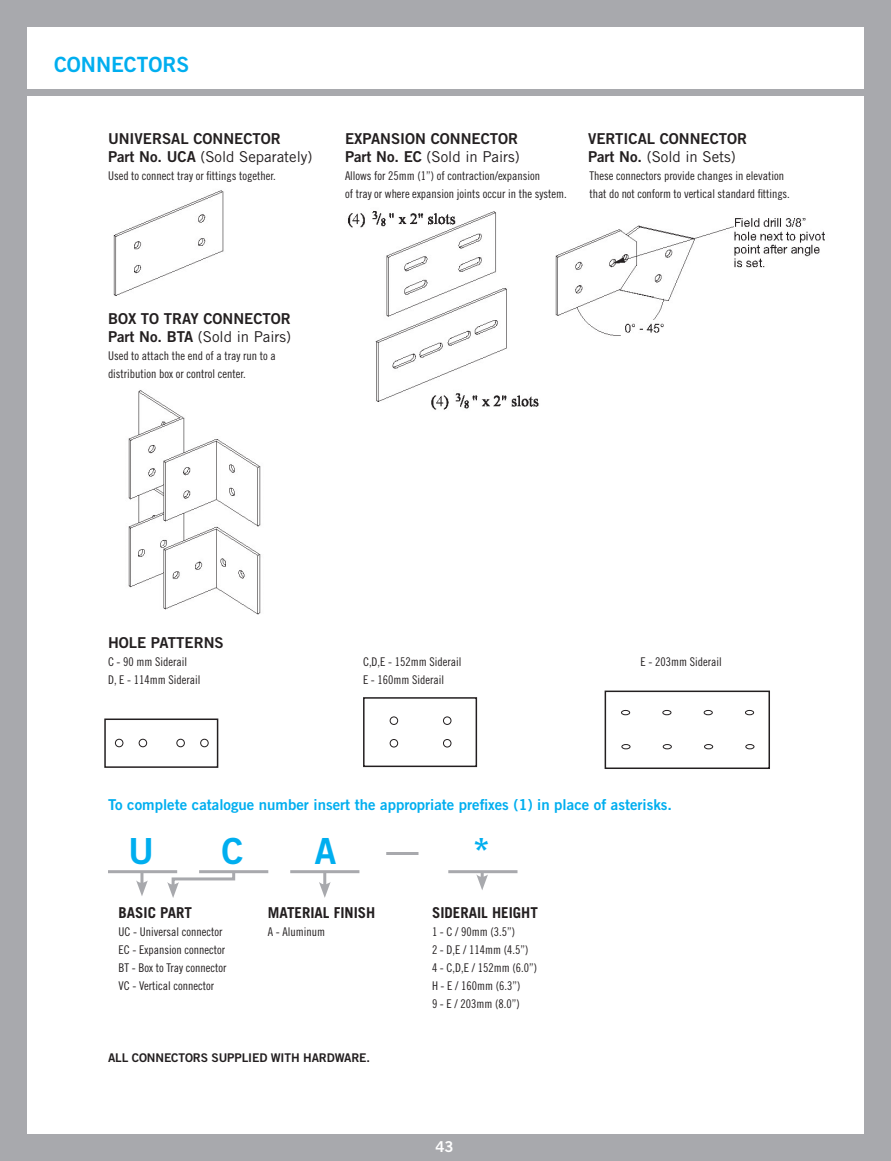
<style>
.page{position:relative;width:891px;height:1161px;background:#a8a9ad}
.page>*{position:absolute;margin:0;border:0;box-sizing:border-box;transform-origin:0 0}
.t1{font:36px "Trade Gothic Bold Two";color:#00aeef}
.t2{font:21px "Trade Gothic Bold Two";color:#00aeef}
.t3{font:15px "Trade Gothic";color:#231f20}
.t4{font:15px "Trade Gothic Bold Two";color:#231f20}
.t5{font:15px "Trade Gothic Bold Two";color:#00aeef}
.t6{font:700 15px "Trade Gothic";color:#231f20}
.t7{font:15px "Trade Gothic Bold Two";color:#fff}
.t8{font:12px/18px "Trade Gothic Cond Eighteen";color:#231f20}
.t9{font:12px "Trade Gothic Bold Two";letter-spacing:-.01em;color:#231f20}
.s1{font-family:"Trade Gothic Bold Two"}
</style>
<div class="page">
<div style="left:27px;top:96px;width:837px;height:1038px;background:#fff"></div>
<div style="left:27px;top:27px;width:837px;height:62px;background:#fff"></div>
<img style="left:555px;top:218px;width:270px;height:118px">
<hr style="left:108px;top:870px;width:69px;height:3px;background:#a8a9ad">
<hr style="left:199px;top:870px;width:69px;height:3px;background:#a8a9ad">
<hr style="left:290px;top:870px;width:69px;height:3px;background:#a8a9ad">
<hr style="left:448px;top:870px;width:70px;height:3px;background:#a8a9ad">
<hr style="left:386px;top:852px;width:32px;height:3px;background:#a8a9ad">
<hr style="left:140px;top:871px;width:3px;height:15px;background:#a8a9ad">
<svg style="left:136px;top:880px;width:12px;height:16px"></svg>
<svg style="left:167px;top:870px;width:70px;height:28px"></svg>
<hr style="left:323px;top:873px;width:3px;height:15px;background:#a8a9ad">
<svg style="left:319px;top:882px;width:12px;height:16px"></svg>
<svg style="left:476px;top:873px;width:12px;height:17px"></svg>
<img style="left:113px;top:190px;width:111px;height:106px">
<img style="left:348px;top:211px;width:191px;height:199px">
<img style="left:128px;top:390px;width:133px;height:225px">
<div style="left:104px;top:719px;width:114px;height:49px;border:2px solid #231f20"></div>
<div style="left:363px;top:697px;width:114px;height:70px;border:2px solid #231f20"></div>
<div style="left:605px;top:691px;width:165px;height:78px;border:2px solid #231f20"></div>
<div style="left:115px;top:739px;width:8px;height:8px;border:1px solid #231f20;border-radius:50%"></div>
<div style="left:390px;top:717px;width:8px;height:8px;border:1px solid #231f20;border-radius:50%"></div>
<div style="left:443px;top:717px;width:8px;height:8px;border:1px solid #231f20;border-radius:50%"></div>
<div style="left:390px;top:739px;width:8px;height:8px;border:1px solid #231f20;border-radius:50%"></div>
<div style="left:443px;top:739px;width:8px;height:8px;border:1px solid #231f20;border-radius:50%"></div>
<div style="left:139px;top:739px;width:8px;height:8px;border:1px solid #231f20;border-radius:50%"></div>
<div style="left:176px;top:739px;width:9px;height:8px;border:1px solid #231f20;border-radius:50%"></div>
<div style="left:200px;top:739px;width:9px;height:8px;border:1px solid #231f20;border-radius:50%"></div>
<div style="left:621px;top:710px;width:9px;height:5px;border:1px solid #231f20;border-radius:50%"></div>
<div style="left:622px;top:744px;width:8px;height:5px;border:1px solid #231f20;border-radius:50%"></div>
<div style="left:662px;top:710px;width:9px;height:5px;border:1px solid #231f20;border-radius:50%"></div>
<div style="left:663px;top:744px;width:9px;height:5px;border:1px solid #231f20;border-radius:50%"></div>
<div style="left:704px;top:710px;width:9px;height:5px;border:1px solid #231f20;border-radius:50%"></div>
<div style="left:704px;top:744px;width:9px;height:5px;border:1px solid #231f20;border-radius:50%"></div>
<div style="left:745px;top:710px;width:9px;height:5px;border:1px solid #231f20;border-radius:50%"></div>
<div style="left:745px;top:744px;width:9px;height:5px;border:1px solid #231f20;border-radius:50%"></div>
<h2 class="t2" style="left:54px;top:51px;width:137px">CONNECTORS</h2>
<p class="t4" style="left:108px;top:129px;width:174px">UNIVERSAL CONNECTOR</p>
<p class="t4" style="left:345px;top:129px;width:175px">EXPANSION CONNECTOR</p>
<p class="t4" style="left:588px;top:129px;width:161px">VERTICAL CONNECTOR</p>
<p class="t3" style="left:108px;top:148px;width:206px"><span class="s1">Part No. UCA</span> (Sold Separately)</p>
<p class="t3" style="left:345px;top:148px;width:176px"><span class="s1">Part No. EC</span> (Sold in Pairs)</p>
<p class="t3" style="left:588px;top:148px;width:149px"><span class="s1">Part No.</span> (Sold in Sets)</p>
<p class="t8" style="left:108px;top:167px;width:169px">Used to connect tray or fittings together.</p>
<p class="t8" style="left:345px;top:167px;width:197px">Allows for 25mm (1”) of contraction/expansion</p>
<p class="t8" style="left:590px;top:167px;width:196px">These connectors provide changes in elevation</p>
<p class="t8" style="left:345px;top:185px;width:223px">of tray or where expansion joints occur in the system.</p>
<p class="t8" style="left:590px;top:185px;width:202px">that do not conform to vertical standard fittings.</p>
<p class="t4" style="left:108px;top:309px;width:184px">BOX TO TRAY CONNECTOR</p>
<p class="t3" style="left:108px;top:328px;width:185px"><span class="s1">Part No. BTA</span> (Sold in Pairs)</p>
<p class="t8" style="left:108px;top:347px;width:169px">Used to attach the end of a tray run to a distribution box or control center.</p>
<p class="t4" style="left:108px;top:633px;width:117px">HOLE PATTERNS</p>
<p class="t8" style="left:108px;top:653px;width:81px">C - 90 mm Siderail</p>
<p class="t8" style="left:363px;top:653px;width:100px">C,D,E - 152mm Siderail</p>
<p class="t8" style="left:640px;top:653px;width:83px">E - 203mm Siderail</p>
<p class="t8" style="left:108px;top:671px;width:94px">D, E - 114mm Siderail</p>
<p class="t8" style="left:363px;top:671px;width:83px">E - 160mm Siderail</p>
<p class="t5" style="left:108px;top:795px;width:566px">To complete catalogue number insert the appropriate prefixes (1) in place of asterisks.</p>
<h1 class="t1" style="left:128px;top:829px;width:27px">U</h1>
<h1 class="t1" style="left:222px;top:829px;width:23px">C</h1>
<h1 class="t1" style="left:314px;top:829px;width:23px">A</h1>
<h1 class="t1" style="left:472px;top:829px;width:19px">*</h1>
<p class="t6" style="left:118px;top:903px;width:75px">BASIC PART</p>
<p class="t8" style="left:118px;top:923px;width:109px">UC - Universal connector<br>EC - Expansion connector<br>BT - Box to Tray connector<br>VC - Vertical connector</p>
<p class="t6" style="left:268px;top:903px;width:109px">MATERIAL FINISH</p>
<p class="t8" style="left:268px;top:923px;width:59px">A - Aluminum</p>
<p class="t9" style="left:108px;top:1050px;width:264px">ALL CONNECTORS SUPPLIED WITH HARDWARE.</p>
<p class="t6" style="left:432px;top:903px;width:107px">SIDERAIL HEIGHT</p>
<p class="t8" style="left:432px;top:923px;width:107px">1 - C / 90mm (3.5”)<br>2 - D,E / 114mm (4.5”)<br>4 - C,D,E / 152mm (6.0”)<br>H - E / 160mm (6.3”)<br>9 - E / 203mm (8.0”)</p>
<p class="t7" style="left:435px;top:1137px;width:20px">43</p>
</div>
